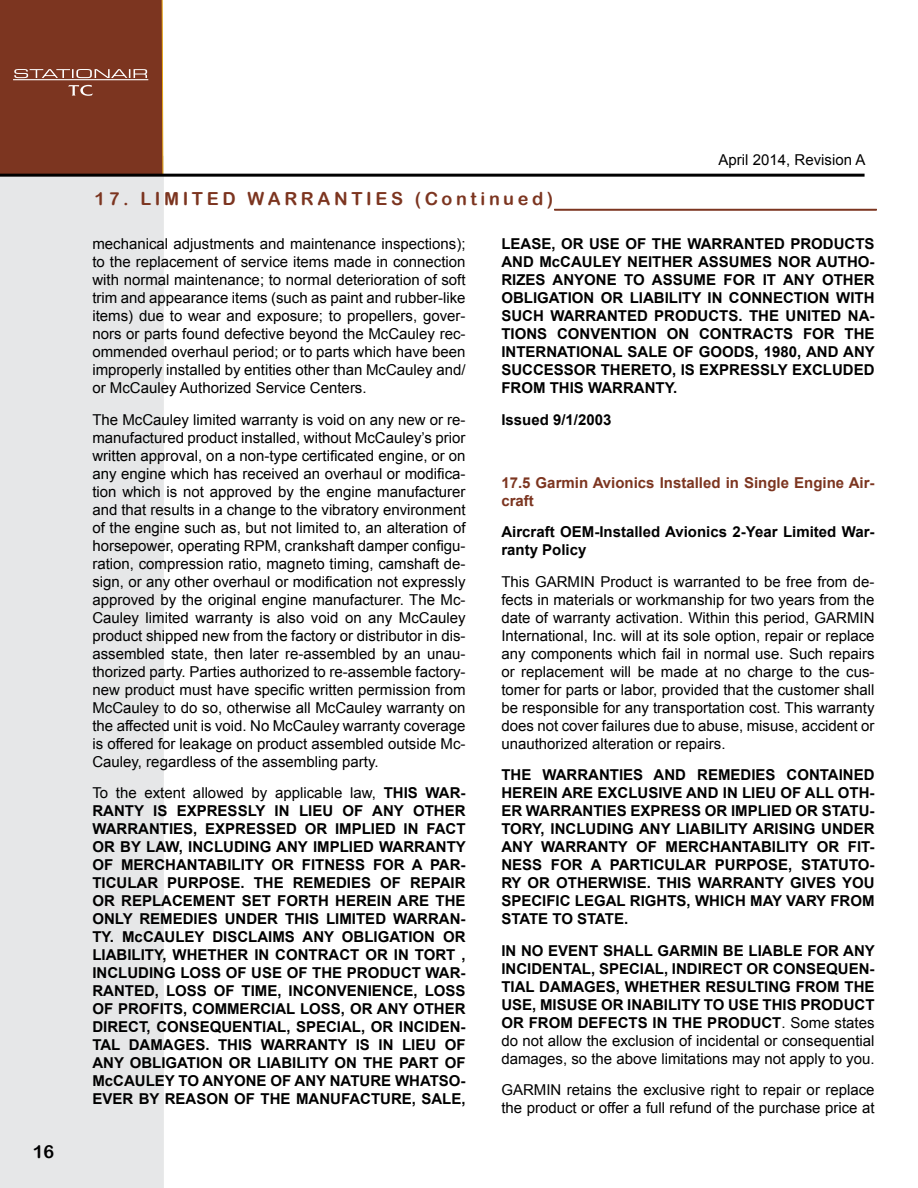
<style>
.page{position:relative;width:918px;height:1188px;background:#fff}
.page>*{position:absolute;margin:0;border:0;box-sizing:border-box;transform-origin:0 0}
.t1{font:18px "Arial Rounded MT Bold";letter-spacing:.2em;color:#7c3520}
.t2{font:18px "Arial Rounded MT Bold";color:#000}
.t3{font:15px/18px "Arial";color:#000;text-align:justify}
.t4{font:700 15px/18px "Arial";color:#000;text-align:justify}
.t5{font:700 15px/18px "Arial";color:#7c3520}
.s1{font-weight:400}
</style>
<div class="page">
<div style="left:0;top:156px;width:164px;height:1032px;background:#e6e7e8"></div>
<hr style="left:0;top:174px;width:865px;height:3px;background:#000">
<div style="left:0;top:0;width:163px;height:174px;background:#7c3520"></div>
<hr style="left:554px;top:209px;width:323px;height:1px;background:#7c3520">
<p class="t2" style="left:33px;top:1141px;width:23px">16</p>
<p class="t1" style="left:94px;top:188px;width:60px">17. LIMITE</p>
<p class="t1" style="left:222px;top:188px;width:62px">D WARRANTIES</p>
<p class="t1" style="left:415px;top:188px;width:140px">(CONTINUED)</p>
<p class="t3" style="left:719px;top:151px;width:148px">April 2014, Revision A</p>
<p class="t3" style="left:92px;top:235px;width:375px">mechanical adjustments and maintenance inspections); to the replacement of service items made in connection with normal maintenance; to normal deterioration of soft trim and appearance items (such as paint and rubber-like items) due to wear and exposure; to propellers, gover&shy;nors or parts found defective beyond the McCauley rec&shy;ommended overhaul period; or to parts which have been improperly installed by entities other than McCauley and/ or McCauley Authorized Service Centers.</p>
<p class="t3" style="left:92px;top:410px;width:375px">The McCauley limited warranty is void on any new or re&shy;manufactured product installed, without McCauley’s prior written approval, on a non-type certificated engine, or on any engine which has received an overhaul or modifica&shy;tion which is not approved by the engine manufacturer and that results in a change to the vibratory environment of the engine such as, but not limited to, an alteration of horsepower, operating RPM, crankshaft damper configu&shy;ration, compression ratio, magneto timing, camshaft de&shy;sign, or any other overhaul or modification not expressly approved by the original engine manufacturer. The Mc-Cauley limited warranty is also void on any McCauley product shipped new from the factory or distributor in dis&shy;assembled state, then later re-assembled by an unau&shy;thorized party. Parties authorized to re-assemble factory&shy;new product must have specific written permission from McCauley to do so, otherwise all McCauley warranty on the affected unit is void. No McCauley warranty coverage is offered for leakage on product assembled outside Mc-Cauley, regardless of the assembling party.</p>
<p class="t4" style="left:92px;top:784px;width:375px"><span class="s1">To the extent allowed by applicable law,</span> THIS WAR-RANTY IS EXPRESSLY IN LIEU OF ANY OTHER WARRANTIES, EXPRESSED OR IMPLIED IN FACT OR BY LAW, INCLUDING ANY IMPLIED WARRANTY OF MERCHANTABILITY OR FITNESS FOR A PAR-TICULAR PURPOSE. THE REMEDIES OF REPAIR OR REPLACEMENT SET FORTH HEREIN ARE THE ONLY REMEDIES UNDER THIS LIMITED WARRAN-TY. McCAULEY DISCLAIMS ANY OBLIGATION OR LIABILITY, WHETHER IN CONTRACT OR IN TORT , INCLUDING LOSS OF USE OF THE PRODUCT WAR-RANTED, LOSS OF TIME, INCONVENIENCE, LOSS OF PROFITS, COMMERCIAL LOSS, OR ANY OTHER DIRECT, CONSEQUENTIAL, SPECIAL, OR INCIDEN-TAL DAMAGES. THIS WARRANTY IS IN LIEU OF ANY OBLIGATION OR LIABILITY ON THE PART OF McCAULEY TO ANYONE OF ANY NATURE WHATSO-EVER BY REASON OF THE MANUFACTURE, SALE,</p>
<p class="t4" style="left:501px;top:235px;width:375px">LEASE, OR USE OF THE WARRANTED PRODUCTS AND McCAULEY NEITHER ASSUMES NOR AUTHO-RIZES ANYONE TO ASSUME FOR IT ANY OTHER OBLIGATION OR LIABILITY IN CONNECTION WITH SUCH WARRANTED PRODUCTS. THE UNITED NA-TIONS CONVENTION ON CONTRACTS FOR THE INTERNATIONAL SALE OF GOODS, 1980, AND ANY SUCCESSOR THERETO, IS EXPRESSLY EXCLUDED FROM THIS WARRANTY.</p>
<p class="t4" style="left:501px;top:411px;width:112px">Issued 9/1/2003</p>
<p class="t5" style="left:501px;top:474px;width:375px">17.5 Garmin Avionics Installed in Single Engine Air&shy;craft</p>
<p class="t4" style="left:501px;top:523px;width:375px">Aircraft OEM-Installed Avionics 2-Year Limited War&shy;ranty Policy</p>
<p class="t3" style="left:501px;top:572px;width:375px">This GARMIN Product is warranted to be free from de&shy;fects in materials or workmanship for two years from the date of warranty activation. Within this period, GARMIN International, Inc. will at its sole option, repair or replace any components which fail in normal use. Such repairs or replacement will be made at no charge to the cus&shy;tomer for parts or labor, provided that the customer shall be responsible for any transportation cost. This warranty does not cover failures due to abuse, misuse, accident or unauthorized alteration or repairs.</p>
<p class="t4" style="left:501px;top:766px;width:375px">THE WARRANTIES AND REMEDIES CONTAINED HEREIN ARE EXCLUSIVE AND IN LIEU OF ALL OTH-ER WARRANTIES EXPRESS OR IMPLIED OR STATU-TORY, INCLUDING ANY LIABILITY ARISING UNDER ANY WARRANTY OF MERCHANTABILITY OR FIT-NESS FOR A PARTICULAR PURPOSE, STATUTO-RY OR OTHERWISE. THIS WARRANTY GIVES YOU SPECIFIC LEGAL RIGHTS, WHICH MAY VARY FROM STATE TO STATE.</p>
<p class="t4" style="left:501px;top:942px;width:375px">IN NO EVENT SHALL GARMIN BE LIABLE FOR ANY INCIDENTAL, SPECIAL, INDIRECT OR CONSEQUEN-TIAL DAMAGES, WHETHER RESULTING FROM THE USE, MISUSE OR INABILITY TO USE THIS PRODUCT OR FROM DEFECTS IN THE PRODUCT<span class="s1">. Some states do not allow the exclusion of incidental or consequential damages, so the above limitations may not apply to you.</span></p>
<p class="t3" style="left:501px;top:1081px;width:375px">GARMIN retains the exclusive right to repair or replace the product or offer a full refund of the purchase price at</p>
</div>
